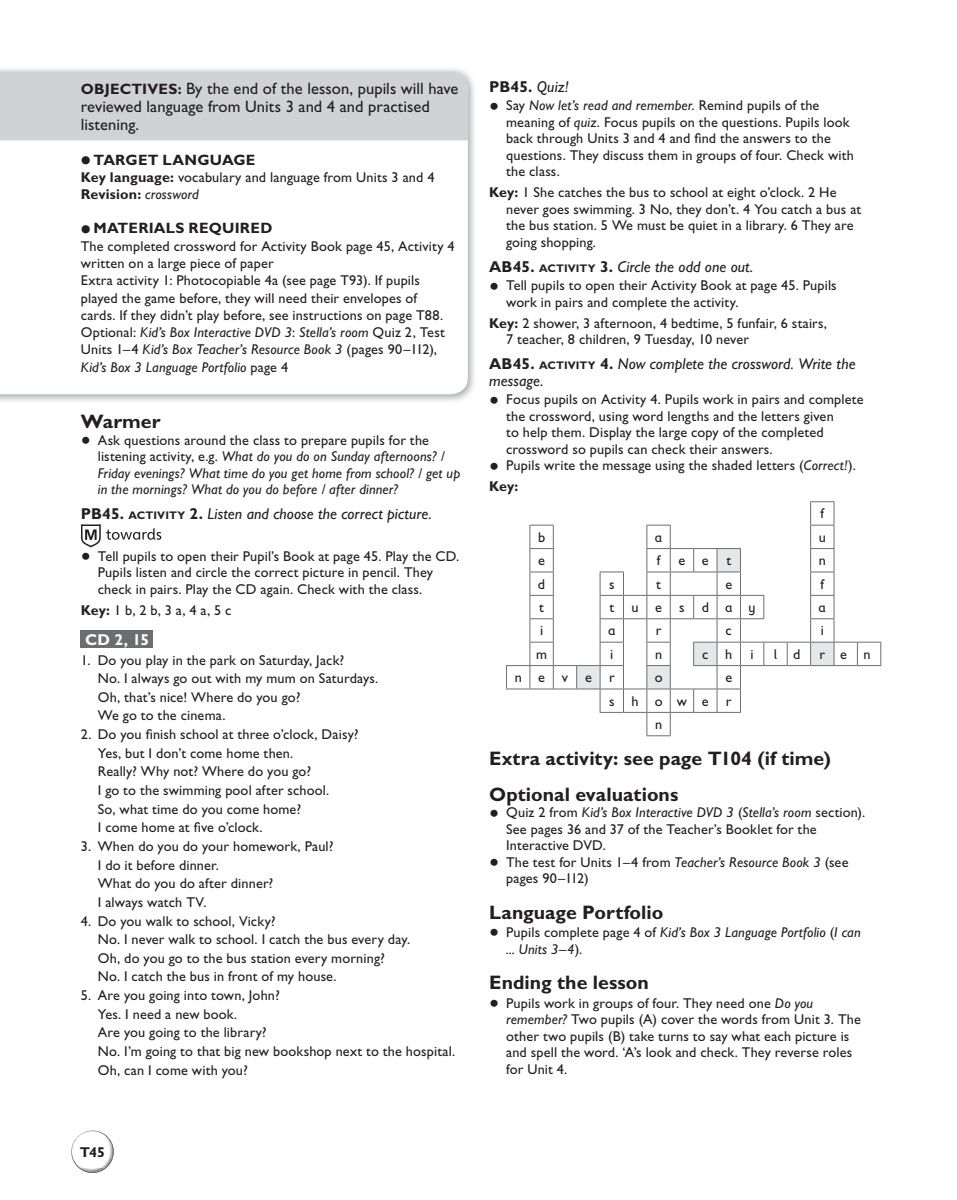
<style>
.page{position:relative;width:957px;height:1200px;background:#fff}
.page>*{position:absolute;margin:0;border:0;box-sizing:border-box;transform-origin:0 0}
.t1{font:700 19.5px/35.2px "Gill Sans Std";letter-spacing:.005em;color:#231f20}
.t2{font:16.5px/18px "Gill Sans Std";letter-spacing:.005em;color:#231f20}
.t3{font:italic 15.75px/16.5px "Gill Sans Std";letter-spacing:.005em;color:#231f20}
.t4{font:700 15.75px "Gill Sans Std";color:#231f20}
.t5{font:700 15.75px "Gill Sans Std";color:#fff}
.t6{font:700 15px "Gill Sans Std";letter-spacing:.015em;color:#231f20}
.t7{font:14.25px/16.5px "Gill Sans Std";letter-spacing:.01em;color:#231f20}
.t8{font:italic 14.25px/16.5px "Gill Sans Std";letter-spacing:.01em;color:#231f20}
.t9{font:14.25px "Gill Sans Infant Std";letter-spacing:1.16em;color:#231f20}
.t10{font:700 14.25px "Gill Sans Std";color:#231f20}
.s1{font-weight:700;font-size:15px}
.s2{font-size:28.5px}
.s3{font-weight:700}
.s4{font-style:italic}
.s5{font-style:normal;font-size:28.5px}
.s6{font-style:normal}
.s7{font-weight:700;font-style:normal}
.s8{font-weight:700;font-style:normal;font-size:10.95px}
.s9{font-weight:400;font-style:italic}
</style>
<div class="page">
<img style="left:0;top:68px;width:475px;height:333px">
<svg style="left:0;top:140px;width:468px;height:254px"></svg>
<div style="left:0;top:71px;width:468px;height:69px;background:#d1d2d4"></div>
<svg style="left:72px;top:1159px;width:7px;height:8px"></svg>
<svg style="left:105px;top:1134px;width:7px;height:8px"></svg>
<img style="left:72px;top:1130px;width:33px;height:29px">
<img style="left:79px;top:1142px;width:34px;height:30px">
<svg style="left:80px;top:524px;width:81px;height:24px"></svg>
<div style="left:81px;top:630px;width:72px;height:18px;background:#6c6d70"></div>
<svg style="left:506px;top:501px;width:375px;height:235px"></svg>
<p class="t2" style="left:81px;top:80px;width:379px"><span class="s1">OBJECTIVES:</span> By the end of the lesson, pupils will have reviewed language from Units 3 and 4 and practised listening.</p>
<p class="t6" style="left:81px;top:151px;width:176px"><span class="s2">•</span> TARGET LANGUAGE</p>
<p class="t7" style="left:81px;top:168px;width:355px;line-height:17.2px"><span class="s3">Key language:</span> vocabulary and language from Units 3 and 4<br><span class="s3">Revision:</span> <span class="s4">crossword</span></p>
<p class="t6" style="left:81px;top:219px;width:193px"><span class="s2">•</span> MATERIALS REQUIRED</p>
<p class="t7" style="left:81px;top:237px;width:375px;line-height:17.2px">The completed crossword for Activity Book page 45, Activity 4 written on a large piece of paper<br>Extra activity 1: Photocopiable 4a (see page T93). If pupils played the game before, they will need their envelopes of cards. If they didn’t play before, see instructions on page T88.<br>Optional: <span class="s4">Kid’s Box Interactive DVD 3</span>: <span class="s4">Stella’s room</span> Quiz 2, Test Units 1–4 <span class="s4">Kid’s Box Teacher’s Resource Book 3</span> (pages 90–112), <span class="s4">Kid’s Box 3 Language Portfolio</span> page 4</p>
<h1 class="t1" style="left:81px;top:404px;width:81px">Warmer</h1>
<p class="t8" style="left:98px;top:431px;width:364px;text-indent:-17px"><span class="s5">•</span> <span class="s6">Ask questions around the class to prepare pupils for the listening activity, e.g.</span> What do you do on Sunday afternoons? / Friday evenings? What time do you get home from school? / get up in the mornings? What do you do before / after dinner?</p>
<p class="t3" style="left:81px;top:505px;width:352px"><span class="s7">PB45.</span> <span class="s8">ACTIVITY</span> <span class="s7">2.</span> Listen and choose the correct picture.</p>
<p class="t7" style="left:98px;top:547px;width:363px;text-indent:-17px"><span class="s2">•</span> Tell pupils to open their Pupil’s Book at page 45. Play the CD.<br>Pupils listen and circle the correct picture in pencil. They check in pairs. Play the CD again. Check with the class.</p>
<p class="t7" style="left:81px;top:601px;width:152px"><span class="s3">Key:</span> 1 b, 2 b, 3 a, 4 a, 5 c</p>
<p class="t5" style="left:85px;top:630px;width:66px">CD 2, 15</p>
<p class="t7" style="left:98px;top:650px;width:282px;line-height:18.6px;text-indent:-17px">1. Do you play in the park on Saturday, Jack?<br>No. I always go out with my mum on Saturdays.<br>Oh, that’s nice! Where do you go?<br>We go to the cinema.</p>
<p class="t7" style="left:98px;top:725px;width:262px;line-height:18.6px;text-indent:-17px">2. Do you nish school at three o’clock, Daisy?<br>Yes, but I don’t come home then.<br>Really? Why not? Where do you go?<br>I go to the swimming pool after school.<br>So, what time do you come home?<br>I come home at ve o’clock.</p>
<p class="t7" style="left:98px;top:836px;width:237px;line-height:18.6px;text-indent:-17px">3. When do you do your homework, Paul?<br>I do it before dinner.<br>What do you do after dinner?<br>I always watch TV.</p>
<p class="t7" style="left:98px;top:911px;width:314px;line-height:18.6px;text-indent:-17px">4. Do you walk to school, Vicky?<br>No. I never walk to school. I catch the bus every day.<br>Oh, do you go to the bus station every morning?<br>No. I catch the bus in front of my house.</p>
<p class="t7" style="left:98px;top:985px;width:359px;line-height:18.6px;text-indent:-17px">5. Are you going into town, John?<br>Yes. I need a new book.<br>Are you going to the library?<br>No. I’m going to that big new bookshop next to the hospital.<br>Oh, can I come with you?</p>
<p class="t10" style="left:80px;top:1142px;width:27px">T45</p>
<p class="t4" style="left:489px;top:77px;width:81px">PB45. <span class="s9">Quiz!</span></p>
<p class="t7" style="left:506px;top:97px;width:349px;text-indent:-17px"><span class="s2">•</span> Say <span class="s4">Now let’s read and remember</span>. Remind pupils of the meaning of <span class="s4">quiz</span>. Focus pupils on the questions. Pupils look back through Units 3 and 4 and nd the answers to the questions. They discuss them in groups of four. Check with the class.</p>
<p class="t7" style="left:506px;top:184px;width:357px;text-indent:-17px"><span class="s3">Key:</span> 1 She catches the bus to school at eight o’clock. 2 He never goes swimming. 3 No, they don’t. 4 You catch a bus at the bus station. 5 We must be quiet in a library. 6 They are going shopping.</p>
<p class="t3" style="left:489px;top:258px;width:266px"><span class="s7">AB45.</span> <span class="s8">ACTIVITY</span> <span class="s7">3.</span> Circle the odd one out.</p>
<p class="t7" style="left:506px;top:277px;width:332px;text-indent:-17px"><span class="s2">•</span> Tell pupils to open their Activity Book at page 45. Pupils work in pairs and complete the activity.</p>
<p class="t7" style="left:506px;top:314px;width:322px;text-indent:-17px"><span class="s3">Key:</span> 2 shower, 3 afternoon, 4 bedtime, 5 funfair, 6 stairs,<br>7 teacher, 8 children, 9 Tuesday, 10 never</p>
<p class="t3" style="left:489px;top:355px;width:368px"><span class="s7">AB45.</span> <span class="s8">ACTIVITY</span> <span class="s7">4.</span> Now complete the crossword. Write the message.</p>
<p class="t7" style="left:506px;top:391px;width:359px;text-indent:-17px"><span class="s2">•</span> Focus pupils on Activity 4. Pupils work in pairs and complete the crossword, using word lengths and the letters given<br>to help them. Display the large copy of the completed crossword so pupils can check their answers.</p>
<p class="t7" style="left:489px;top:455px;width:368px;line-height:20.7px"><span class="s2">•</span> Pupils write the message using the shaded letters (<span class="s4">Correct!</span>).<br><span class="s3">Key:</span></p>
<p class="t9" style="left:820px;top:505px;width:5px">f</p>
<p class="t9" style="left:538px;top:528px;width:9px">b</p>
<p class="t9" style="left:655px;top:528px;width:9px">a</p>
<p class="t9" style="left:819px;top:528px;width:9px">u</p>
<p class="t9" style="left:538px;top:552px;width:8px">e</p>
<p class="t9" style="left:657px;top:552px;width:5px">f</p>
<p class="t9" style="left:678px;top:552px;width:54px">eet</p>
<p class="t9" style="left:819px;top:552px;width:9px">n</p>
<p class="t9" style="left:538px;top:575px;width:9px">d</p>
<p class="t9" style="left:609px;top:575px;width:7px">s</p>
<p class="t9" style="left:656px;top:575px;width:6px">t</p>
<p class="t9" style="left:725px;top:575px;width:8px">e</p>
<p class="t9" style="left:820px;top:575px;width:5px">f</p>
<p class="t9" style="left:539px;top:598px;width:6px">t</p>
<p class="t9" style="left:609px;top:598px;width:148px">tuesday</p>
<p class="t9" style="left:818px;top:598px;width:9px">a</p>
<p class="t9" style="left:540px;top:622px;width:5px">i</p>
<p class="t9" style="left:608px;top:622px;width:9px">a</p>
<p class="t9" style="left:656px;top:622px;width:7px">r</p>
<p class="t9" style="left:725px;top:622px;width:8px">c</p>
<p class="t9" style="left:821px;top:622px;width:5px">i</p>
<p class="t9" style="left:536px;top:645px;width:12px">m</p>
<p class="t9" style="left:610px;top:645px;width:5px">i</p>
<p class="t9" style="left:655px;top:645px;width:9px">n</p>
<p class="t9" style="left:702px;top:645px;width:32px">c h</p>
<p class="t9" style="left:750px;top:645px;width:5px">i</p>
<p class="t9" style="left:774px;top:645px;width:28px">l d</p>
<p class="t9" style="left:819px;top:645px;width:53px">ren</p>
<p class="t9" style="left:515px;top:669px;width:101px">never</p>
<p class="t9" style="left:654px;top:669px;width:9px">o</p>
<p class="t9" style="left:725px;top:669px;width:8px">e</p>
<p class="t9" style="left:609px;top:692px;width:124px">shower</p>
<p class="t9" style="left:655px;top:715px;width:9px">n</p>
<h1 class="t1" style="left:489px;top:741px;width:343px">Extra activity: see page T104 (if time)<br>Optional evaluations</h1>
<p class="t7" style="left:506px;top:804px;width:361px;text-indent:-17px"><span class="s2">•</span> Quiz 2 from <span class="s4">Kid’s Box Interactive DVD 3</span> (<span class="s4">Stella’s room</span> section).<br>See pages 36 and 37 of the Teacher’s Booklet for the<br>Interactive DVD.</p>
<p class="t7" style="left:506px;top:853px;width:344px;text-indent:-17px"><span class="s2">•</span> The test for Units 1–4 from <span class="s4">Teacher’s Resource Book 3</span> (see pages 90–112)</p>
<h1 class="t1" style="left:489px;top:894px;width:176px">Language Portfolio</h1>
<p class="t8" style="left:506px;top:924px;width:356px;text-indent:-17px"><span class="s5">•</span> <span class="s6">Pupils complete page 4 of</span> Kid’s Box 3 Language Portfolio <span class="s6">(</span>I can ... Units 3–4<span class="s6">).</span></p>
<h1 class="t1" style="left:489px;top:964px;width:161px">Ending the lesson</h1>
<p class="t7" style="left:506px;top:994px;width:356px;text-indent:-17px"><span class="s2">•</span> Pupils work in groups of four. They need one <span class="s4">Do you remember?</span> Two pupils (A) cover the words from Unit 3. The other two pupils (B) take turns to say what each picture is and spell the word. ‘A’s look and check. They reverse roles for Unit 4.</p>
</div>
